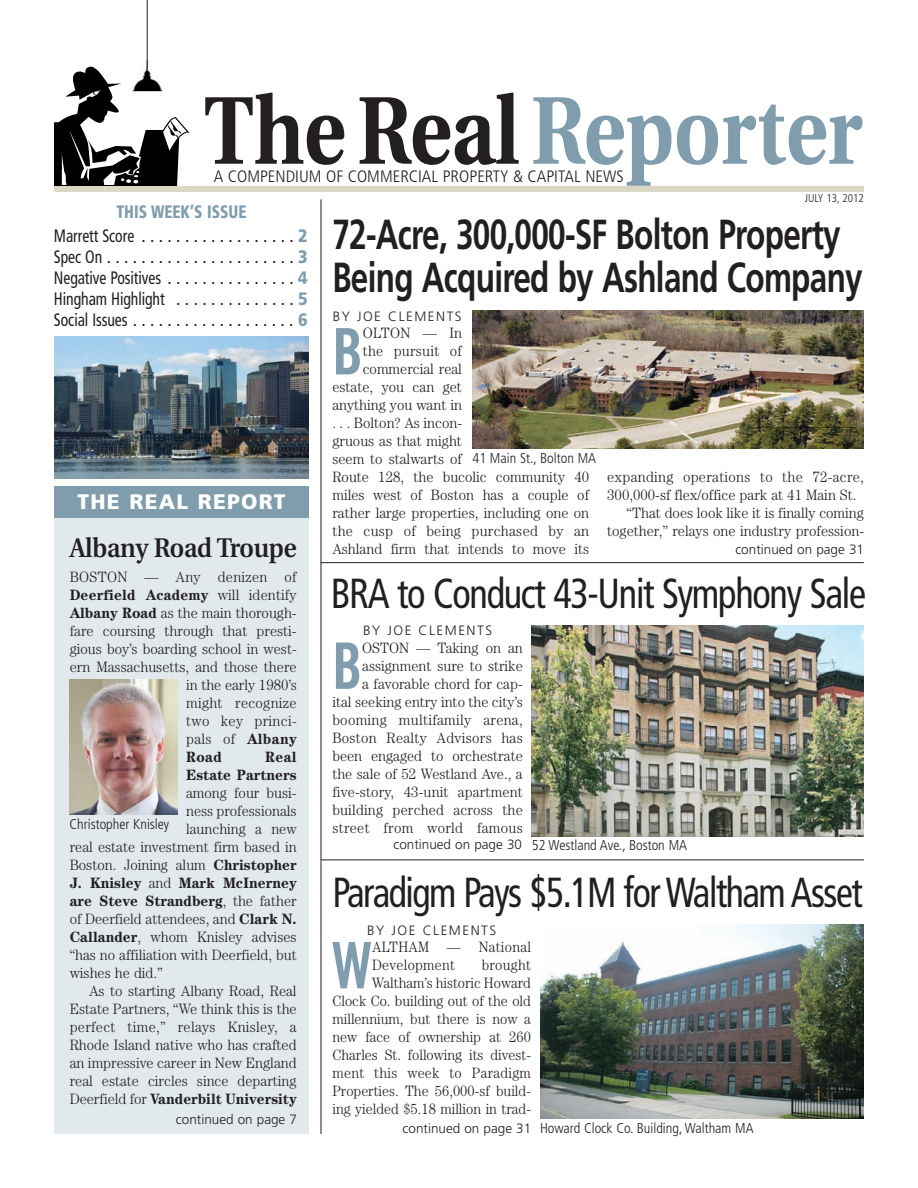
<style>
.page{position:relative;width:918px;height:1188px;background:#fff}
.page>*{position:absolute;margin:0;border:0;box-sizing:border-box;transform-origin:0 0}
.t1{font:700 96px "Utopia";color:#809dad;scale:.83 1}
.t2{font:64.2px "Trade Gothic Bold Cond Twenty";color:#809dad;scale:.93 1}
.t3{font:64.2px "Trade Gothic Bold Cond Twenty";color:#809dad;scale:.95 1}
.t4{font:700 42px/43.5px "Frutiger";letter-spacing:-.02em;color:#231f20;scale:.75 1}
.t5{font:condensed 42px "Frutiger";letter-spacing:-.035em;color:#231f20;scale:.9 1}
.t6{font:condensed 42px "Frutiger";letter-spacing:-.035em;color:#231f20;scale:.91 1}
.t7{font:600 27px "Utopia";letter-spacing:-.01em;color:#231f20;scale:.92 1}
.t8{font:900 21px "Frutiger";letter-spacing:.06em;color:#fff}
.t9{font:18px/21px "Frutiger";color:#231f20;text-align:center;scale:.87 1}
.t10{font:300 condensed 16.5px "Frutiger";color:#231f20;scale:1.04 1}
.t11{font:300 15px/18px "Century";color:#231f20;text-align:right;scale:.95 1}
.t12{font:300 15px/18px "Century";color:#231f20;text-align:right;scale:.93 1}
.t13{font:300 15px "Century";letter-spacing:.02em;color:#231f20;scale:.95 1}
.t14{font:700 15px/18.1px "Century";color:#231f20;text-align:right;scale:.95 1}
.t15{font:300 15px/18px "Century";letter-spacing:.02em;color:#231f20;scale:.93 1}
.t16{font:300 condensed 14.25px "Frutiger";color:#231f20}
.t17{font:300 13.5px "Frutiger";letter-spacing:.11em;color:#231f20}
.t18{font:300 13.5px "Frutiger";color:#231f20}
.t19{font:300 condensed 11.25px "Frutiger";color:#231f20}
.s1{color:#231f20}
.s2{font-weight:900;font-stretch:condensed;color:#809dad}
.s3{font-stretch:condensed}
.s4{font-weight:900;color:#809dad}
.s5{font-weight:300}
.s6{font-weight:700}
.s7{font-stretch:normal;font-size:13.5px}
</style>
<div class="page">
<div style="left:54px;top:186px;width:810px;height:6px;background:#dad8c5"></div>
<svg style="left:54px;top:66px;width:136px;height:120px"></svg>
<hr style="left:54px;top:185px;width:123px;height:1px;background:#000">
<hr style="left:321px;top:199px;width:1px;height:935px;background:#231f20">
<div style="left:54px;top:516px;width:255px;height:618px;background:#e1e9ed"></div>
<div style="left:54px;top:486px;width:255px;height:32px;background:#809dad"></div>
<hr style="left:321px;top:562px;width:543px;height:1px;background:#231f20">
<img style="left:132px;top:60px;width:32px;height:42px">
<img style="left:54px;top:337px;width:255px;height:141px">
<hr style="left:147px;top:0;width:1px;height:71px;background:#231f20">
<img style="left:472px;top:311px;width:392px;height:137px">
<hr style="left:321px;top:860px;width:543px;height:1px;background:#231f20">
<img style="left:532px;top:625px;width:332px;height:211px">
<img style="left:70px;top:680px;width:107px;height:134px">
<img style="left:540px;top:925px;width:324px;height:194px">
<svg style="left:320px;top:222px;width:2px;height:13px"></svg>
<h1 class="t1" style="left:204px;top:92px;width:795px"><span class="s1">The Real</span>Reporter</h1>
<p class="t10" style="left:214px;top:169px;width:396px">A COMPENDIUM OF COMMERCIAL PROPERTY &amp; CAPITAL NEWS</p>
<h3 class="t4" style="left:332px;top:215px;width:709px">72-Acre, 300,000-SF Bolton Property<br>Being Acquired by Ashland Company</h3>
<p class="t19" style="left:805px;top:194px;width:61px">JULY 13, 2012</p>
<p class="t9" style="left:54px;top:201px;width:293px;line-height:24px"><span class="s2">THIS WEEK’S ISSUE<br></span><span class="s3">Marrett Score</span> . . . . . . . . . . . . . . . . . . <span class="s4">2</span></p>
<p class="t9" style="left:54px;top:247px;width:293px;text-align:justify"><span class="s3">Spec On</span> . . . . . . . . . . . . . . . . . . . . . . <span class="s4">3<br></span><span class="s3">Negative Positives</span> . . . . . . . . . . . . . . . <span class="s4">4<br></span><span class="s3">Hingham Highlight</span> . . . . . . . . . . . . . . <span class="s4">5<br></span><span class="s3">Social Issues</span> . . . . . . . . . . . . . . . . . . . <span class="s4">6</span></p>
<p class="t17" style="left:333px;top:311px;width:131px">BY JOE CLEMENTS</p>
<h2 class="t3" style="left:332px;top:328px;width:34px">B</h2>
<p class="t11" style="left:363px;top:326px;width:106px">OLTON — In</p>
<p class="t13" style="left:363px;top:346px;width:106px">the pursuit of</p>
<p class="t11" style="left:363px;top:362px;width:106px">commercial real</p>
<p class="t11" style="left:332px;top:380px;width:138px">estate, you can get</p>
<p class="t11" style="left:332px;top:398px;width:138px">anything you want in</p>
<p class="t11" style="left:332px;top:416px;width:138px">. . . Bolton? As incon-</p>
<p class="t11" style="left:332px;top:434px;width:138px">gruous as that might</p>
<p class="t11" style="left:332px;top:452px;width:138px">seem to stalwarts of</p>
<p class="t11" style="left:332px;top:470px;width:272px">Route 128, the bucolic community 40</p>
<p class="t11" style="left:332px;top:488px;width:272px">miles west of Boston has a couple of</p>
<p class="t11" style="left:332px;top:506px;width:272px">rather large properties, including one on</p>
<p class="t13" style="left:332px;top:526px;width:272px">the cusp of being purchased by an</p>
<p class="t11" style="left:332px;top:542px;width:272px">Ashland firm that intends to move its</p>
<p class="t16" style="left:472px;top:452px;width:125px">41 Main St., Bolton MA</p>
<p class="t13" style="left:607px;top:472px;width:272px">expanding operations to the 72-acre,</p>
<p class="t11" style="left:607px;top:488px;width:264px">300,000-sf flex/office park at 41 Main St.</p>
<p class="t11" style="left:627px;top:506px;width:251px">“That does look like it is finally coming</p>
<p class="t11" style="left:607px;top:524px;width:272px">together,” relays one industry profession-</p>
<h3 class="t8" style="left:78px;top:493px;width:209px">THE REAL REPORT</h3>
<h3 class="t7" style="left:70px;top:537px;width:248px">Albany Road Troupe</h3>
<p class="t13" style="left:70px;top:572px;width:240px">BOSTON — Any denizen of</p>
<p class="t14" style="left:70px;top:587px;width:240px">Deerfield Academy <span class="s5">will identify</span></p>
<p class="t11" style="left:70px;top:605px;width:240px"><span class="s6">Albany Road</span> as the main thorough-</p>
<p class="t11" style="left:70px;top:623px;width:240px">fare coursing through that presti-</p>
<p class="t11" style="left:70px;top:641px;width:241px">gious boy’s boarding school in west-</p>
<p class="t11" style="left:70px;top:659px;width:240px">ern Massachusetts, and those there</p>
<p class="t11" style="left:186px;top:677px;width:118px">in the early 1980’s</p>
<p class="t13" style="left:186px;top:698px;width:118px">might recognize</p>
<p class="t13" style="left:186px;top:716px;width:118px">two key princi-</p>
<p class="t11" style="left:186px;top:731px;width:118px">pals of <span class="s6">Albany</span></p>
<p class="t14" style="left:186px;top:749px;width:39px">Road</p>
<p class="t18" style="left:735px;top:544px;width:130px">continued on page 31</p>
<h3 class="t6" style="left:331px;top:576px;width:590px">BRA to Conduct 43-Unit Symphony Sale</h3>
<p class="t17" style="left:363px;top:625px;width:131px">BY JOE CLEMENTS</p>
<h2 class="t2" style="left:332px;top:642px;width:34px">B</h2>
<p class="t11" style="left:332px;top:640px;width:202px">OSTON — Taking on an assignment sure to strike<br>a favorable chord for cap-<br>ital seeking entry into the city’s booming multifamily arena,<br>Boston Realty Advisors has been engaged to orchestrate the sale of 52 Westland Ave., a five-story, 43-unit apartment building perched across the street from world famous</p>
<p class="t14" style="left:186px;top:749px;width:118px">Real<br>Estate Partners</p>
<p class="t11" style="left:186px;top:785px;width:118px">among four busi-</p>
<p class="t11" style="left:186px;top:803px;width:118px">ness professionals</p>
<p class="t11" style="left:186px;top:821px;width:118px">launching a new</p>
<p class="t11" style="left:70px;top:839px;width:240px">real estate investment firm based in</p>
<p class="t11" style="left:70px;top:857px;width:240px">Boston. Joining alum <span class="s6">Christopher</span></p>
<p class="t14" style="left:70px;top:875px;width:240px">J. Knisley <span class="s5">and</span> Mark McInerney</p>
<p class="t14" style="left:70px;top:893px;width:240px">are Steve Strandberg<span class="s5">, the father</span></p>
<p class="t11" style="left:70px;top:911px;width:240px">of Deerfield attendees, and <span class="s6">Clark N.</span></p>
<p class="t11" style="left:70px;top:929px;width:240px"><span class="s6">Callander</span>, whom Knisley advises</p>
<p class="t11" style="left:70px;top:947px;width:240px">“has no affiliation with Deerfield, but</p>
<p class="t11" style="left:70px;top:965px;width:99px">wishes he did.”</p>
<p class="t11" style="left:89px;top:983px;width:220px">As to starting Albany Road, Real</p>
<p class="t11" style="left:70px;top:1001px;width:241px">Estate Partners, “We think this is the</p>
<p class="t13" style="left:70px;top:1022px;width:240px">perfect time,” relays Knisley, a</p>
<p class="t11" style="left:70px;top:1037px;width:240px">Rhode Island native who has crafted</p>
<p class="t11" style="left:70px;top:1055px;width:240px">an impressive career in New England</p>
<p class="t11" style="left:70px;top:1073px;width:240px">real estate circles since departing</p>
<p class="t14" style="left:70px;top:1091px;width:240px"><span class="s5">Deerfield for</span> Vanderbilt University</p>
<p class="t16" style="left:70px;top:818px;width:101px">Christopher Knisley</p>
<p class="t16" style="left:393px;top:840px;width:295px"><span class="s7">continued on page 30</span> 52 Westland Ave., Boston MA</p>
<h3 class="t5" style="left:332px;top:876px;width:591px">Paradigm Pays $5.1M for Waltham Asset</h3>
<p class="t17" style="left:367px;top:925px;width:131px">BY JOE CLEMENTS</p>
<h2 class="t2" style="left:332px;top:942px;width:44px">W</h2>
<p class="t15" style="left:372px;top:939px;width:172px">ALTHAM — National<br>Development</p>
<p class="t12" style="left:332px;top:957px;width:215px">brought<br>Waltham’s historic Howard<br>Clock Co. building out of the old millennium, but there is now a new face of ownership at 260<br>Charles St. following its divest&shy;ment this week to Paradigm<br>Properties. The 56,000-sf build&shy;ing yielded $5.18 million in trad-</p>
<p class="t18" style="left:176px;top:1114px;width:123px">continued on page 7</p>
<p class="t16" style="left:403px;top:1122px;width:353px"><span class="s7">continued on page 31</span> Howard Clock Co. Building, Waltham MA</p>
</div>
